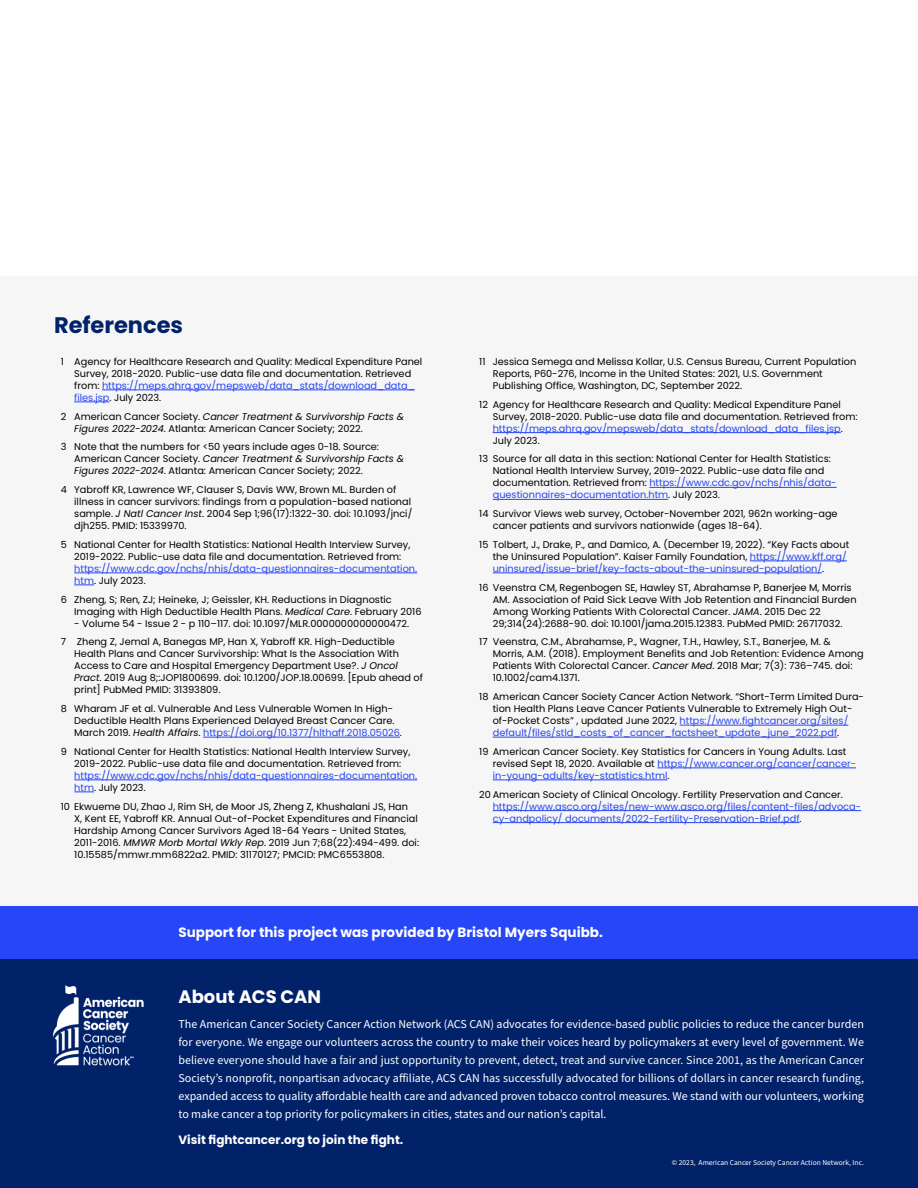
<style>
.page{position:relative;width:918px;height:1188px;background:#fff}
.page>*{position:absolute;margin:0;border:0;box-sizing:border-box;transform-origin:0 0}
.t1{font:700 22.5px "Poppins";color:#012169}
.paragraph{font:700 18px "Poppins";color:#fff}
.t2{font:700 13.5px "Poppins";color:#fff}
.paragraph-2{font:12px/18px "Source Sans Pro";color:#fff;text-align:justify}
.paragraph-3{font:700 12px "Poppins";color:#fff}
.Endnotes{font:9.75px/12px "Poppins";color:#000}
.Endnotes-2{font:9.75px/12px "Poppins";color:#2645f2}
.paragraph-4{font:7.5px "Source Sans Pro";color:#fff}
.s1{color:#2645f2}
.s2{font-style:italic}
.s3{color:#000}
</style>
<div class="page">
<div style="left:0;top:276px;width:918px;height:902px;background:#f6f6f6"></div>
<div style="left:0;top:921px;width:918px;height:267px;background:#012169"></div>
<div style="left:0;top:906px;width:918px;height:52px;background:#2746f8"></div>
<img style="left:53px;top:985px;width:91px;height:81px">
<hr style="left:102px;top:390px;width:313px;height:1px;background:#2645f2">
<hr style="left:74px;top:402px;width:36px;height:1px;background:#2645f2">
<hr style="left:74px;top:573px;width:343px;height:1px;background:#2645f2">
<svg style="left:74px;top:585px;width:20px;height:1px"></svg>
<hr style="left:203px;top:737px;width:197px;height:1px;background:#2645f2">
<hr style="left:74px;top:780px;width:343px;height:1px;background:#2645f2">
<svg style="left:74px;top:792px;width:20px;height:1px"></svg>
<hr style="left:493px;top:432px;width:348px;height:1px;background:#2645f2">
<hr style="left:649px;top:487px;width:188px;height:1px;background:#2645f2">
<hr style="left:493px;top:499px;width:175px;height:1px;background:#2645f2">
<hr style="left:750px;top:561px;width:97px;height:1px;background:#2645f2">
<hr style="left:493px;top:573px;width:329px;height:1px;background:#2645f2">
<hr style="left:680px;top:725px;width:168px;height:1px;background:#2645f2">
<hr style="left:493px;top:737px;width:344px;height:1px;background:#2645f2">
<hr style="left:657px;top:768px;width:199px;height:1px;background:#2645f2">
<hr style="left:493px;top:780px;width:174px;height:1px;background:#2645f2">
<hr style="left:493px;top:810px;width:368px;height:1px;background:#2645f2">
<hr style="left:493px;top:822px;width:307px;height:1px;background:#2645f2">
<p class="t1" style="left:54px;top:312px;width:131px">References</p>
<p class="Endnotes" style="left:74px;top:356px;width:350px;text-indent:-14px">1 Agency for Healthcare Research and Quality: Medical Expenditure Panel Survey, 2018-2020. Public-use data file and documentation. Retrieved from: <span class="s1">https://meps.ahrq.gov/mepsweb/data_stats/download_data_ files.jsp</span>. July 2023.</p>
<p class="Endnotes" style="left:74px;top:410px;width:331px;text-indent:-14px">2 American Cancer Society. <span class="s2">Cancer Treatment &amp; Survivorship Facts &amp;<br>Figures 2022-2024</span>. Atlanta: American Cancer Society; 2022.</p>
<p class="Endnotes" style="left:74px;top:441px;width:331px;text-indent:-14px">3 Note that the numbers for &lt;50 years include ages 0-18. Source:<br>American Cancer Society. <span class="s2">Cancer Treatment &amp; Survivorship Facts &amp;<br>Figures 2022-2024</span>. Atlanta: American Cancer Society; 2022.</p>
<p class="Endnotes" style="left:74px;top:484px;width:340px;text-indent:-14px">4 Yabroff KR, Lawrence WF, Clauser S, Davis WW, Brown ML. Burden of illness in cancer survivors: findings from a population-based national sample. <span class="s2">J Natl Cancer Inst</span>. 2004 Sep 1;96(17):1322-30. doi: 10.1093/jnci/ djh255. PMID: 15339970.</p>
<p class="Endnotes" style="left:74px;top:539px;width:344px;text-indent:-14px">5 National Center for Health Statistics: National Health Interview Survey, 2019-2022. Public-use data file and documentation. Retrieved from: <span class="s1">https://www.cdc.gov/nchs/nhis/data-questionnaires-documentation. htm</span>. July 2023.</p>
<p class="Endnotes" style="left:74px;top:593px;width:349px;text-indent:-14px">6 Zheng, S; Ren, ZJ; Heineke, J; Geissler, KH. Reductions in Diagnostic<br>Imaging with High Deductible Health Plans. <span class="s2">Medical Care</span>. February 2016</p>
<p class="Endnotes" style="left:74px;top:617px;width:336px">- Volume 54 - Issue 2 - p 110–117. doi: 10.1097/MLR.0000000000000472.</p>
<p class="Endnotes" style="left:74px;top:636px;width:350px;text-indent:-14px">7 Zheng Z, Jemal A, Banegas MP, Han X, Yabroff KR. High-Deductible Health Plans and Cancer Survivorship: What Is the Association With Access to Care and Hospital Emergency Department Use?. <span class="s2">J Oncol Pract</span>. 2019 Aug 8;:JOP1800699. doi: 10.1200/JOP.18.00699. [Epub ahead of print] PubMed PMID: 31393809.</p>
<p class="Endnotes" style="left:74px;top:703px;width:329px;text-indent:-14px">8 Wharam JF et al. Vulnerable And Less Vulnerable Women In High-<br>Deductible Health Plans Experienced Delayed Breast Cancer Care.<br>March 2019. <span class="s2">Health Affairs</span>. <span class="s1">https://doi.org/10.1377/hlthaff.2018.05026</span>.</p>
<p class="Endnotes" style="left:74px;top:746px;width:344px;text-indent:-14px">9 National Center for Health Statistics: National Health Interview Survey, 2019-2022. Public-use data file and documentation. Retrieved from: <span class="s1">https://www.cdc.gov/nchs/nhis/data-questionnaires-documentation. htm</span>. July 2023.</p>
<p class="Endnotes" style="left:74px;top:800px;width:346px;text-indent:-14px">10 Ekwueme DU, Zhao J, Rim SH, de Moor JS, Zheng Z, Khushalani JS, Han<br>X, Kent EE, Yabroff KR. Annual Out-of-Pocket Expenditures and Financial Hardship Among Cancer Survivors Aged 18-64 Years - United States, 2011-2016. <span class="s2">MMWR Morb Mortal Wkly Rep</span>. 2019 Jun 7;68(22):494-499. doi:<br>10.15585/mmwr.mm6822a2. PMID: 31170127; PMCID: PMC6553808.</p>
<p class="Endnotes" style="left:493px;top:356px;width:365px;text-indent:-14px">11 Jessica Semega and Melissa Kollar, U.S. Census Bureau, Current Population<br>Reports, P60-276, Income in the United States: 2021, U.S. Government<br>Publishing Office, Washington, DC, September 2022.</p>
<p class="Endnotes" style="left:493px;top:398px;width:366px;text-indent:-14px">12 Agency for Healthcare Research and Quality: Medical Expenditure Panel Survey, 2018-2020. Public-use data file and documentation. Retrieved from: <span class="s1">https://meps.ahrq.gov/mepsweb/data_stats/download_data_files.jsp</span>.<br>July 2023.</p>
<p class="Endnotes" style="left:493px;top:453px;width:345px;text-indent:-14px">13 Source for all data in this section: National Center for Health Statistics:<br>National Health Interview Survey, 2019-2022. Public-use data file and documentation. Retrieved from: <span class="s1">https://www.cdc.gov/nchs/nhis/data&shy;questionnaires-documentation.htm</span>. July 2023.</p>
<p class="Endnotes" style="left:493px;top:508px;width:346px;text-indent:-14px">14 Survivor Views web survey, October-November 2021, 962n working-age cancer patients and survivors nationwide (ages 18-64).</p>
<p class="Endnotes" style="left:493px;top:539px;width:358px;text-indent:-14px">15 Tolbert, J., Drake, P., and Damico, A. (December 19, 2022). “Key Facts about the Uninsured Population”. Kaiser Family Foundation, <span class="s1">https://www.kff.org/ uninsured/issue-brief/key-facts-about-the-uninsured-population/</span>.</p>
<p class="Endnotes" style="left:493px;top:581px;width:365px;text-indent:-14px">16 Veenstra CM, Regenbogen SE, Hawley ST, Abrahamse P, Banerjee M, Morris AM. Association of Paid Sick Leave With Job Retention and Financial Burden Among Working Patients With Colorectal Cancer. <span class="s2">JAMA</span>. 2015 Dec 22<br>29;314(24):2688-90. doi: 10.1001/jama.2015.12383. PubMed PMID: 26717032.</p>
<p class="Endnotes" style="left:493px;top:636px;width:373px;text-indent:-14px">17 Veenstra, C.M., Abrahamse, P., Wagner, T.H., Hawley, S.T., Banerjee, M. &amp; Morris, A.M. (2018). Employment Benefits and Job Retention: Evidence Among Patients With Colorectal Cancer. <span class="s2">Cancer Med</span>. 2018 Mar; 7(3): 736–745. doi:<br>10.1002/cam4.1371.</p>
<p class="Endnotes" style="left:493px;top:691px;width:373px;text-indent:-14px">18 American Cancer Society Cancer Action Network. “Short-Term Limited Dura&shy;tion Health Plans Leave Cancer Patients Vulnerable to Extremely High Out&shy;of-Pocket Costs” , updated June 2022, <span class="s1">https://www.fightcancer.org/sites/ default/files/stld_costs_of_cancer_factsheet_update_june_2022.pdf</span>.</p>
<p class="Endnotes" style="left:493px;top:746px;width:365px;text-indent:-14px">19 American Cancer Society. Key Statistics for Cancers in Young Adults. Last revised Sept 18, 2020. Available at <span class="s1">https://www.cancer.org/cancer/cancer&shy;in-young-adults/key-statistics.html</span>.</p>
<p class="Endnotes-2" style="left:493px;top:788px;width:370px;text-indent:-14px"><span class="s3">20 American Society of Clinical Oncology. Fertility Preservation and Cancer. </span>https://www.asco.org/sites/new-www.asco.org/files/content-files/advoca&shy;cy-andpolicy/ documents/2022-Fertility-Preservation-Brief.pdf<span class="s3">.</span></p>
<p class="t2" style="left:178px;top:925px;width:426px">Support for this project was provided by Bristol Myers Squibb.</p>
<p class="paragraph" style="left:178px;top:986px;width:144px">About ACS CAN</p>
<p class="paragraph-2" style="left:178px;top:1016px;width:687px">The American Cancer Society Cancer Action Network (ACS CAN) advocates for evidence-based public policies to reduce the cancer burden for everyone. We engage our volunteers across the country to make their voices heard by policymakers at every level of government. We believe everyone should have a fair and just opportunity to prevent, detect, treat and survive cancer. Since 2001, as the American Cancer Society’s nonprofit, nonpartisan advocacy affiliate, ACS CAN has successfully advocated for billions of dollars in cancer research funding, expanded access to quality affordable health care and advanced proven tobacco control measures. We stand with our volunteers, working to make cancer a top priority for policymakers in cities, states and our nation’s capital.</p>
<p class="paragraph-3" style="left:178px;top:1132px;width:226px">Visit fightcancer.org to join the fight.</p>
<p class="paragraph-4" style="left:672px;top:1158px;width:194px">© 2023, American Cancer Society Cancer Action Network, Inc.</p>
</div>
